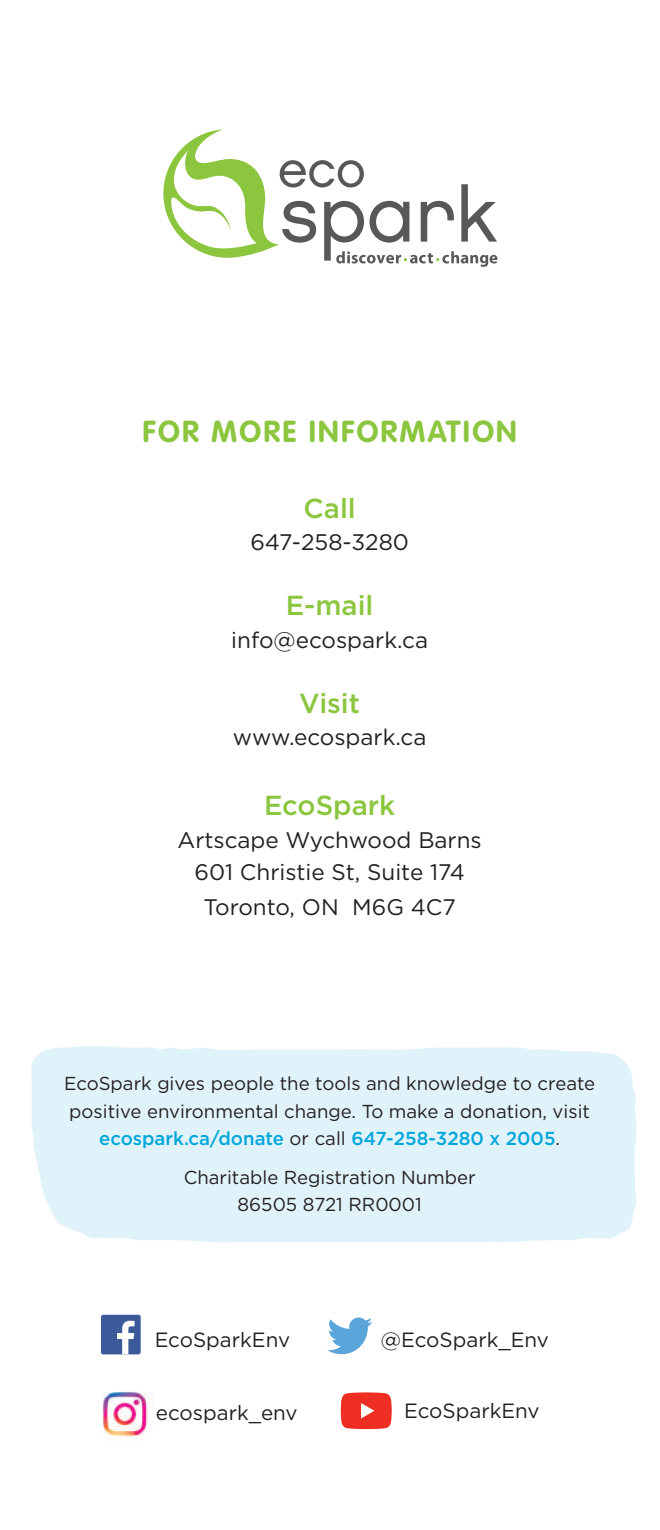
<style>
.page{position:relative;width:660px;height:1530px;background:#fff}
.page>*{position:absolute;margin:0;border:0;box-sizing:border-box;transform-origin:0 0}
.t1{font:700 30px "VAG Rounded";letter-spacing:.075em;color:#8bc63e}
.t2{font:500 27.5px "Gotham HTF";color:#8bc63e}
.t3{font:22.5px/32.5px "Gotham HTF";color:#231f20;text-align:center}
.t4{font:20.5px "Gotham HTF";color:#231f20}
.t5{font:18.75px/27.5px "Gotham HTF";color:#231f20;text-align:center}
.s1{font-weight:500;color:#00a6db}
</style>
<div class="page">
<div style="left:31px;top:1046px;width:606px;height:197px;background:#e1f3fa"></div>
<svg style="left:163px;top:129px;width:334px;height:138px"></svg>
<svg style="left:327px;top:1318px;width:45px;height:36px"></svg>
<div style="left:101px;top:1315px;width:40px;height:39px;background:#3c5a99;border-radius:2px"></div>
<svg style="left:117px;top:1321px;width:17px;height:33px"></svg>
<svg style="left:341px;top:1392px;width:51px;height:37px;background:#f0473d"></svg>
<img style="left:103px;top:1392px;width:45px;height:49px">
<h1 class="t1" style="left:142px;top:413px;width:376px">FOR MORE INFORMATION</h1>
<h2 class="t2" style="left:304px;top:492px;width:54px">Call</h2>
<p class="t3" style="left:250px;top:526px;width:160px">647-258-3280</p>
<h2 class="t2" style="left:286px;top:590px;width:89px">E-mail</h2>
<p class="t3" style="left:231px;top:623px;width:198px">info@ecospark.ca</p>
<h2 class="t2" style="left:299px;top:687px;width:62px">Visit</h2>
<p class="t3" style="left:233px;top:721px;width:195px">www.ecospark.ca</p>
<h2 class="t2" style="left:264px;top:790px;width:133px">EcoSpark</h2>
<p class="t3" style="left:178px;top:823px;width:306px">Artscape Wychwood Barns<br>601 Christie St, Suite 174</p>
<p class="t3" style="left:203px;top:891px;width:254px">Toronto, ON M6G 4C7</p>
<p class="t5" style="left:64px;top:1069px;width:532px">EcoSpark gives people the tools and knowledge to create positive environmental change. To make a donation, visit <span class="s1">ecospark.ca/donate</span> or call <span class="s1">647-258-3280 x 2005</span>.</p>
<p class="t5" style="left:184px;top:1163px;width:293px">Charitable Registration Number<br>86505 8721 RR0001</p>
<p class="t4" style="left:155px;top:1328px;width:137px">EcoSparkEnv</p>
<p class="t4" style="left:381px;top:1328px;width:169px">@EcoSpark_Env</p>
<p class="t4" style="left:156px;top:1401px;width:143px">ecospark_env</p>
<p class="t4" style="left:404px;top:1400px;width:137px">EcoSparkEnv</p>
</div>
